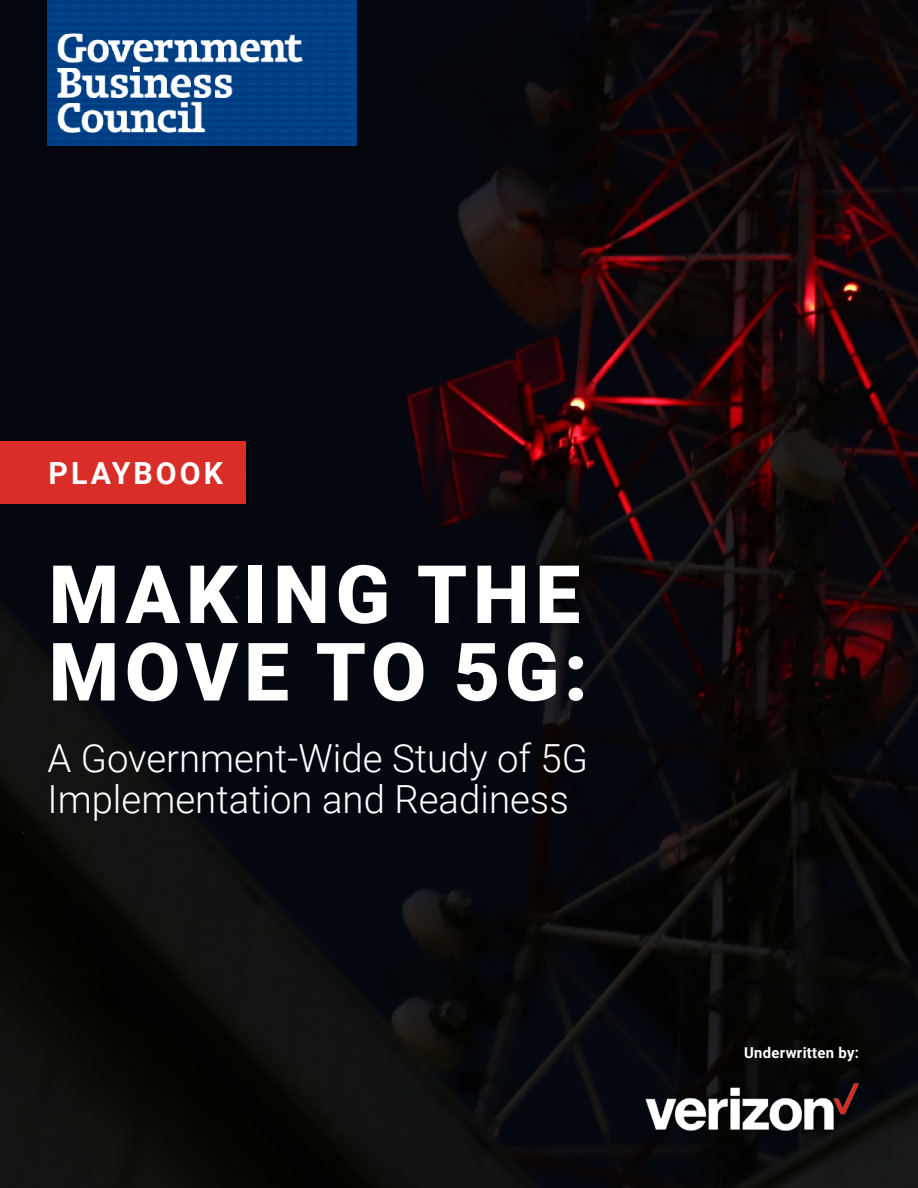
<style>
.page{position:relative;width:918px;height:1188px;background:#fff}
.page>*{position:absolute;margin:0;border:0;box-sizing:border-box;transform-origin:0 0}
.t1{font:900 80.7px/77.6px "Roboto";letter-spacing:.075em;color:#fff}
.t2{font:300 38.7px/42px "Roboto";color:#fff}
.t3{font:700 30.45px "Roboto";letter-spacing:.1em;color:#fff}
.t4{font:700 15px "Roboto";letter-spacing:.02em;color:#fff}
</style>
<div class="page">
<img style="left:0;top:0;width:918px;height:1188px">
<img style="left:48px;top:0;width:308px;height:146px">
<div style="left:0;top:441px;width:245px;height:63px;background:#d92e27"></div>
<img style="left:637px;top:1072px;width:230px;height:62px">
<p class="t3" style="left:49px;top:452px;width:176px">PLAYBOOK</p>
<h1 class="t1" style="left:49px;top:553px;width:541px">MAKING THE<br>MOVE TO 5G:</h1>
<p class="t2" style="left:48px;top:735px;width:542px">A Government-Wide Study of 5G<br>Implementation and Readiness</p>
<p class="t4" style="left:744px;top:1042px;width:116px">Underwritten by:</p>
</div>
